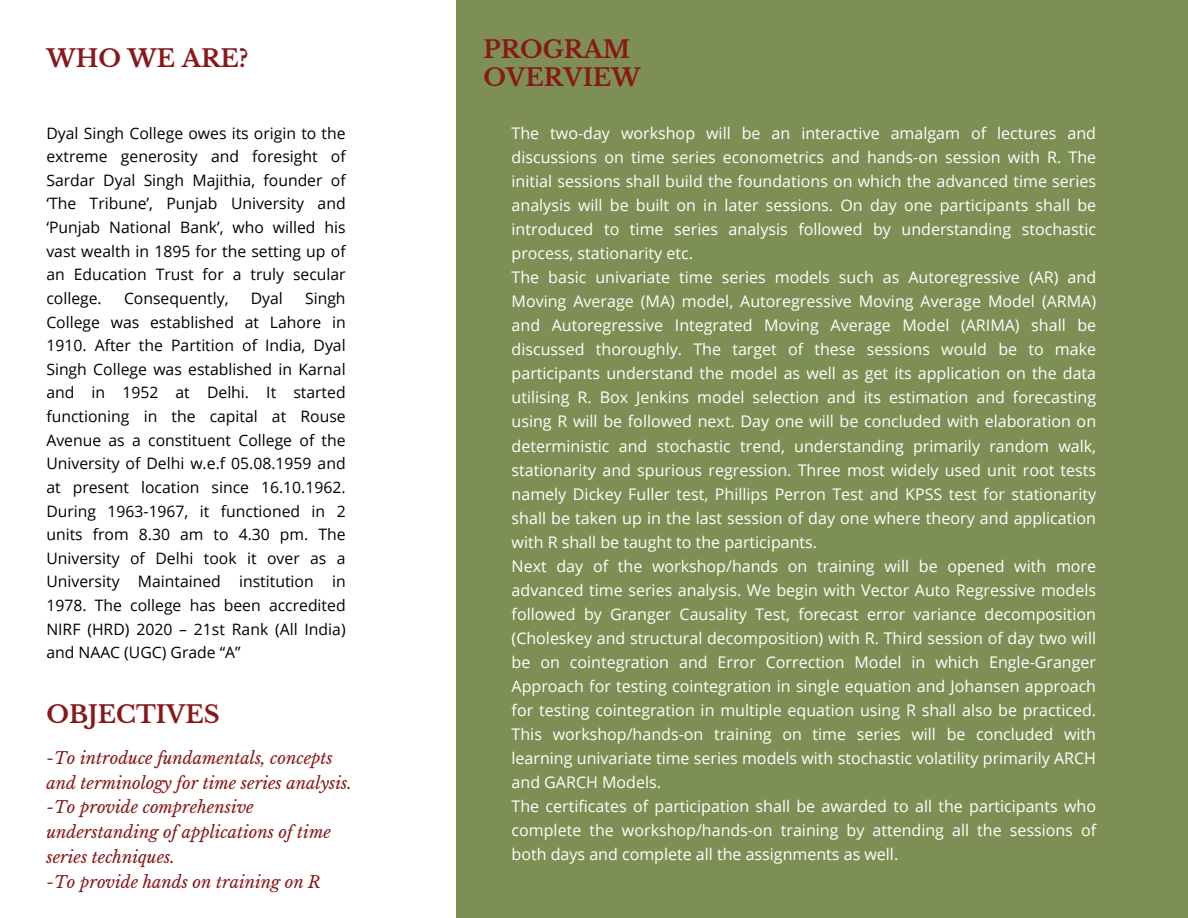
<style>
.page{position:relative;width:1188px;height:918px;background:#fff}
.page>*{position:absolute;margin:0;border:0;box-sizing:border-box;transform-origin:0 0}
.t1{font:700 24px/28.2px "Libre Baskerville";color:#88181a}
.t2{font:italic 16.5px/24.8px "Libre Baskerville";color:#88181a}
.t3{font:16.05px/24px "Open Sans";color:#fff;text-align:justify}
.t4{font:15.75px/23.7px "Open Sans";color:#000001;text-align:justify}
</style>
<div class="page">
<div style="left:456px;top:0;width:732px;height:918px;background:#7d8f54"></div>
<h1 class="t1" style="left:46px;top:45px;width:204px">WHO WE ARE?</h1>
<p class="t4" style="left:46px;top:121px;width:301px">Dyal Singh College owes its origin to the extreme generosity and foresight of Sardar Dyal Singh Majithia, founder of ‘The Tribune’, Punjab University and ‘Punjab National Bank’, who willed his vast wealth in 1895 for the setting up of an Education Trust for a truly secular college.</p>
<p class="t4" style="left:46px;top:286px;width:301px;text-indent:259px">Singh College was established at Lahore in 1910. After the Partition of India, Dyal Singh College was established in Karnal and in 1952 at Delhi. It started functioning in the capital at Rouse Avenue as a constituent College of the University of Delhi w.e.f 05.08.1959 and at present location since 16.10.1962.<br>During 1963-1967, it functioned in 2 units from 8.30 am to 4.30 pm. The University of Delhi took it over as a University Maintained institution in 1978. The college has been accredited NIRF (HRD) 2020 – 21st Rank (All India) and NAAC (UGC) Grade “A”</p>
<p class="t4" style="left:124px;top:286px;width:106px">Consequently,</p>
<p class="t4" style="left:251px;top:286px;width:34px">Dyal</p>
<p class="t1" style="left:46px;top:700px;width:175px">OBJECTIVES</p>
<p class="t2" style="left:46px;top:746px;width:307px">-To introduce fundamentals, concepts and terminology for time series analysis. -To provide comprehensive understanding of applications of time series techniques.</p>
<p class="t2" style="left:46px;top:869px;width:276px">-To provide hands on training on R</p>
<p class="t1" style="left:484px;top:36px;width:159px">PROGRAM<br>OVERVIEW</p>
<h1 class="t3" style="left:512px;top:121px;width:586px">The two-day workshop will be an interactive amalgam of lectures and discussions on time series econometrics and hands-on session with R. The initial sessions shall build the foundations on which the advanced time series analysis will be built on in later sessions. On day one participants shall be introduced to time series analysis followed by understanding stochastic process, stationarity etc.</h1>
<p class="t3" style="left:512px;top:265px;width:586px">The basic univariate time series models such as Autoregressive (AR) and Moving Average (MA) model, Autoregressive Moving Average Model (ARMA) and Autoregressive Integrated Moving Average Model (ARIMA) shall be discussed thoroughly. The target of these sessions would be to make participants understand the model as well as get its application on the data utilising R. Box Jenkins model selection and its estimation and forecasting using R will be followed next. Day one will be concluded with elaboration on deterministic and stochastic trend, understanding primarily random walk, stationarity and spurious regression. Three most widely used unit root tests namely Dickey Fuller test, Phillips Perron Test and KPSS test for stationarity shall be taken up in the last session of day one where theory and application with R shall be taught to the participants.</p>
<p class="t3" style="left:512px;top:554px;width:586px">Next day of the workshop/hands on training will be opened with more advanced time series analysis. We begin with Vector Auto Regressive models followed by Granger Causality Test, forecast error variance decomposition (Choleskey and structural decomposition) with R. Third session of day two will be on cointegration and Error Correction Model in which Engle-Granger Approach for testing cointegration in single equation and Johansen approach for testing cointegration in multiple equation using R shall also be practiced.<br>This workshop/hands-on training on time series will be concluded with learning univariate time series models with stochastic volatility primarily ARCH and GARCH Models.</p>
<p class="t3" style="left:512px;top:794px;width:586px">The certificates of participation shall be awarded to all the participants who complete the workshop/hands-on training by attending all the sessions of both days and complete all the assignments as well.</p>
</div>
